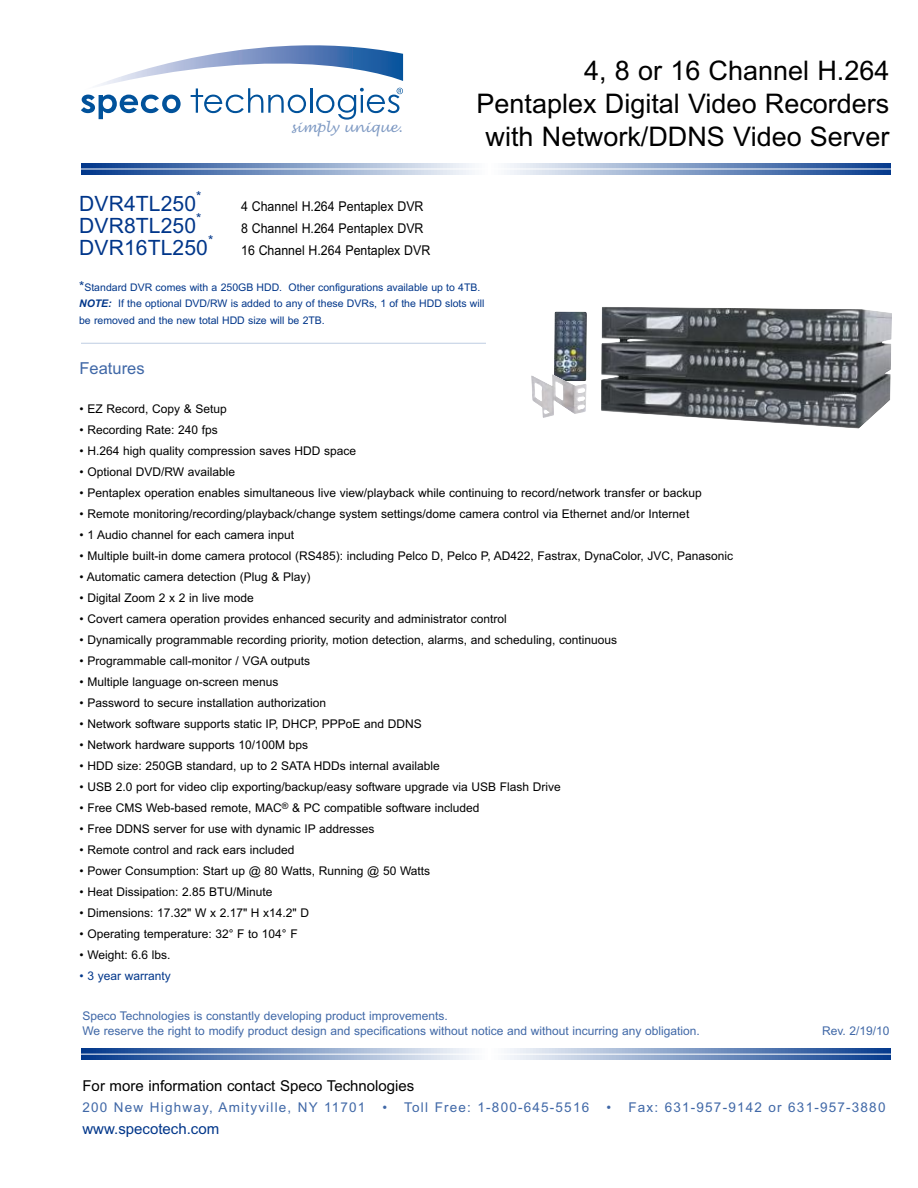
<style>
.page{position:relative;width:918px;height:1188px;background:#fff}
.page>*{position:absolute;margin:0;border:0;box-sizing:border-box;transform-origin:0 0}
.t1{font:27px/33px "Arial";color:#000;text-align:right}
.t2{font:21.15px "Arial";letter-spacing:.005em;color:#00368a}
.t3{font:16.5px "Arial";color:#4068a7}
.t4{font:15px "Arial";color:#000}
.t5{font:15px "Arial";color:#00368a}
.t6{font:13.5px "Arial";letter-spacing:.09em;color:#4068a7}
.t7{font:13.5px "Arial";color:#000;scale:.92 1}
.t8{font:italic 13.5px "Lucida Handwriting";color:#809bc4}
.t9{font:13.5px "Arial";color:#00368a}
.t10{font:12px "Arial";color:#000}
.t11{font:12px/15px "Arial";color:#4068a7}
.t12{font:12px "Arial";color:#00368a}
.t13{font:10.5px/16.5px "Arial";color:#00368a}
.s1{font-size:13.5px}
.s2{font-weight:700;font-style:italic}
</style>
<div class="page">
<svg style="left:81px;top:45px;width:322px;height:75px"></svg>
<hr style="left:81px;top:343px;width:405px;height:1px;background:#bfcde2">
<svg style="left:81px;top:164px;width:810px;height:11px;background:#86a0c7"></svg>
<hr style="left:81px;top:169px;width:818px;height:1px;background:#fff">
<svg style="left:81px;top:1049px;width:810px;height:11px;background:#849ec6"></svg>
<hr style="left:81px;top:1054px;width:818px;height:1px;background:#fff">
<img style="left:601px;top:307px;width:291px;height:122px">
<img style="left:554px;top:312px;width:33px;height:62px">
<img style="left:531px;top:374px;width:56px;height:44px">
<p class="t8" style="left:291px;top:120px;width:113px">simply unique.</p>
<h1 class="t1" style="left:477px;top:54px;width:414px">4, 8 or 16 Channel H.264<br>Pentaplex Digital Video Recorders with Network/DDNS Video Server</h1>
<p class="t9" style="left:196px;top:188px;width:7px">*</p>
<h2 class="t2" style="left:79px;top:191px;width:119px">DVR4TL250</h2>
<p class="t7" style="left:241px;top:198px;width:200px">4 Channel H.264 Pentaplex DVR</p>
<p class="t9" style="left:196px;top:210px;width:7px">*</p>
<h2 class="t2" style="left:79px;top:213px;width:119px">DVR8TL250</h2>
<p class="t7" style="left:241px;top:220px;width:200px">8 Channel H.264 Pentaplex DVR</p>
<p class="t9" style="left:208px;top:233px;width:7px">*</p>
<h2 class="t2" style="left:79px;top:235px;width:130px">DVR16TL250</h2>
<p class="t7" style="left:241px;top:242px;width:207px">16 Channel H.264 Pentaplex DVR</p>
<p class="t13" style="left:79px;top:279px;width:407px"><span class="s1">*</span>Standard DVR comes with a 250GB HDD. Other configurations available up to 4TB.<br><span class="s2">NOTE:</span> If the optional DVD/RW is added to any of these DVRs, 1 of the HDD slots will be removed and the new total HDD size will be 2TB.</p>
<h3 class="t3" style="left:80px;top:359px;width:67px">Features</h3>
<p class="t10" style="left:80px;top:402px;width:149px">• EZ Record, Copy &amp; Setup</p>
<p class="t10" style="left:80px;top:423px;width:140px">• Recording Rate: 240 fps</p>
<p class="t10" style="left:80px;top:444px;width:278px">• H.264 high quality compression saves HDD space</p>
<p class="t10" style="left:80px;top:465px;width:157px">• Optional DVD/RW available</p>
<p class="t10" style="left:79px;top:486px;width:624px">• Pentaplex operation enables simultaneous live view/playback while continuing to record/network transfer or backup</p>
<p class="t10" style="left:79px;top:507px;width:611px">• Remote monitoring/recording/playback/change system settings/dome camera control via Ethernet and/or Internet</p>
<p class="t10" style="left:79px;top:528px;width:216px">• 1 Audio channel for each camera input</p>
<p class="t10" style="left:79px;top:549px;width:655px">• Multiple built-in dome camera protocol (RS485): including Pelco D, Pelco P, AD422, Fastrax, DynaColor, JVC, Panasonic</p>
<p class="t10" style="left:80px;top:570px;width:232px">• Automatic camera detection (Plug &amp; Play)</p>
<p class="t10" style="left:80px;top:591px;width:176px">• Digital Zoom 2 x 2 in live mode</p>
<p class="t10" style="left:79px;top:612px;width:429px">• Covert camera operation provides enhanced security and administrator control</p>
<p class="t10" style="left:80px;top:633px;width:539px">• Dynamically programmable recording priority, motion detection, alarms, and scheduling, continuous</p>
<p class="t10" style="left:80px;top:654px;width:232px">• Programmable call-monitor / VGA outputs</p>
<p class="t10" style="left:80px;top:675px;width:200px">• Multiple language on-screen menus</p>
<p class="t10" style="left:80px;top:696px;width:248px">• Password to secure installation authorization</p>
<p class="t10" style="left:80px;top:717px;width:344px">• Network software supports static IP, DHCP, PPPoE and DDNS</p>
<p class="t10" style="left:80px;top:738px;width:230px">• Network hardware supports 10/100M bps</p>
<p class="t10" style="left:80px;top:759px;width:362px">• HDD size: 250GB standard, up to 2 SATA HDDs internal available</p>
<p class="t10" style="left:80px;top:780px;width:483px">• USB 2.0 port for video clip exporting/backup/easy software upgrade via USB Flash Drive</p>
<p class="t10" style="left:79px;top:801px;width:402px">• Free CMS Web-based remote, MAC<sup>®</sup> &amp; PC compatible software included</p>
<p class="t10" style="left:80px;top:822px;width:297px">• Free DDNS server for use with dynamic IP addresses</p>
<p class="t10" style="left:79px;top:843px;width:216px">• Remote control and rack ears included</p>
<p class="t10" style="left:80px;top:864px;width:352px">• Power Consumption: Start up @ 80 Watts, Running @ 50 Watts</p>
<p class="t10" style="left:79px;top:885px;width:194px">• Heat Dissipation: 2.85 BTU/Minute</p>
<p class="t10" style="left:79px;top:906px;width:231px">• Dimensions: 17.32" W x 2.17" H x14.2" D</p>
<p class="t10" style="left:79px;top:927px;width:220px">• Operating temperature: 32° F to 104° F</p>
<p class="t10" style="left:79px;top:948px;width:93px">• Weight: 6.6 lbs.</p>
<p class="t12" style="left:80px;top:969px;width:93px">• 3 year warranty</p>
<p class="t11" style="left:82px;top:1008px;width:619px">Speco Technologies is constantly developing product improvements.<br>We reserve the right to modify product design and specifications without notice and without incurring any obligation.</p>
<p class="t11" style="left:822px;top:1023px;width:69px">Rev. 2/19/10</p>
<p class="t4" style="left:82px;top:1077px;width:333px">For more information contact Speco Technologies</p>
<p class="t6" style="left:82px;top:1099px;width:284px">200 New Highway, Amityville, NY 11701</p>
<p class="t6" style="left:383px;top:1099px;width:208px">• Toll Free: 1-800-645-5516</p>
<p class="t6" style="left:606px;top:1099px;width:281px">• Fax: 631-957-9142 or 631-957-3880</p>
<p class="t5" style="left:82px;top:1120px;width:138px">www.specotech.com</p>
</div>
